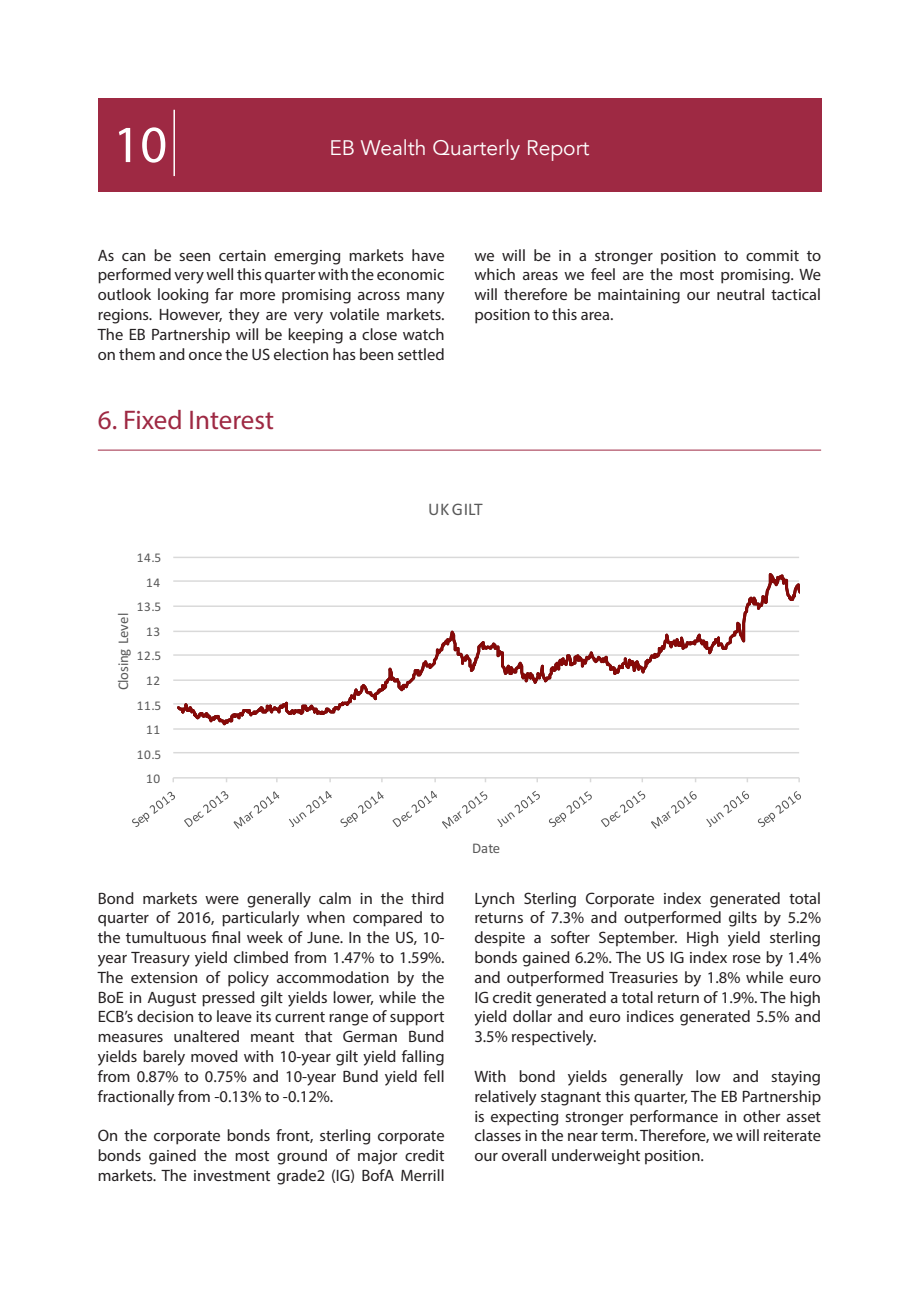
<style>
.page{position:relative;width:919px;height:1289px;background:#fff}
.page>*{position:absolute;margin:0;border:0;box-sizing:border-box;transform-origin:0 0}
.t1{font:52.5px "Myriad Pro";color:#fff}
.t2{font:27px "Myriad Pro";color:#9e2943}
.t3{font:21px "Avenir";color:#fff}
.t4{font:17.7px "Calibri";letter-spacing:.01em;color:#595959}
.t5{font:16.5px/19.8px "Myriad Pro";color:#231f20;text-align:justify}
.t6{font:14.85px "Calibri";letter-spacing:-.02em;color:#595959}
.t7{font:13.35px "Calibri";letter-spacing:.05em;color:#595959}
</style>
<div class="page">
<div style="left:98px;top:98px;width:723px;height:93px;background:#9e2943"></div>
<hr style="left:173px;top:110px;width:2px;height:66px;background:#fff">
<hr style="left:98px;top:450px;width:723px;height:1px;background:#9e2943">
<svg style="left:132px;top:556px;width:669px;height:273px"></svg>
<h1 class="t1" style="left:113px;top:112px;width:55px">10</h1>
<p class="t3" style="left:329px;top:135px;width:262px">EB Wealth Quarterly Report</p>
<p class="t5" style="left:98px;top:245px;width:348px">As can be seen certain emerging markets have performed very well this quarter with the economic outlook looking far more promising across many regions. However, they are very volatile markets.<br>The EB Partnership will be keeping a close watch on them and once the US election has been settled</p>
<p class="t5" style="left:474px;top:245px;width:348px">we will be in a stronger position to commit to which areas we feel are the most promising. We will therefore be maintaining our neutral tactical position to this area.</p>
<p class="t2" style="left:98px;top:403px;width:178px">6. Fixed Interest</p>
<p class="t7" style="left:137px;top:548px;width:26px">14.5</p>
<p class="t7" style="left:146px;top:573px;width:16px">14</p>
<p class="t7" style="left:137px;top:597px;width:26px">13.5</p>
<p class="t6" style="left:113px;top:690px;width:79px;rotate:-90deg">Closing Level</p>
<p class="t7" style="left:146px;top:622px;width:16px">13</p>
<p class="t7" style="left:137px;top:646px;width:26px">12.5</p>
<p class="t7" style="left:146px;top:671px;width:16px">12</p>
<p class="t7" style="left:137px;top:695px;width:26px">11.5</p>
<p class="t7" style="left:146px;top:720px;width:16px">11</p>
<p class="t7" style="left:137px;top:744px;width:26px">10.5</p>
<p class="t7" style="left:146px;top:769px;width:16px">10</p>
<p class="t4" style="left:428px;top:497px;width:56px">UK GILT</p>
<p class="t6" style="left:472px;top:837px;width:30px">Date</p>
<p class="t5" style="left:98px;top:887px;width:348px">Bond markets were generally calm in the third quarter of 2016, particularly when compared to the tumultuous final week of June. In the US, 10- year Treasury yield climbed from 1.47% to 1.59%.<br>The extension of policy accommodation by the BoE in August pressed gilt yields lower, while the ECB’s decision to leave its current range of support measures unaltered meant that German Bund yields barely moved with 10-year gilt yield falling from 0.87% to 0.75% and 10-year Bund yield fell fractionally from -0.13% to -0.12%.</p>
<p class="t5" style="left:98px;top:1125px;width:348px">On the corporate bonds front, sterling corporate bonds gained the most ground of major credit markets. The investment grade2 (IG) BofA Merrill</p>
<p class="t5" style="left:474px;top:887px;width:348px">Lynch Sterling Corporate index generated total returns of 7.3% and outperformed gilts by 5.2% despite a softer September. High yield sterling bonds gained 6.2%. The US IG index rose by 1.4% and outperformed Treasuries by 1.8% while euro IG credit generated a total return of 1.9%. The high yield dollar and euro indices generated 5.5% and 3.5% respectively.</p>
<p class="t5" style="left:474px;top:1066px;width:348px">With bond yields generally low and staying relatively stagnant this quarter, The EB Partnership is expecting stronger performance in other asset classes in the near term. Therefore, we will reiterate our overall underweight position.</p>
</div>
